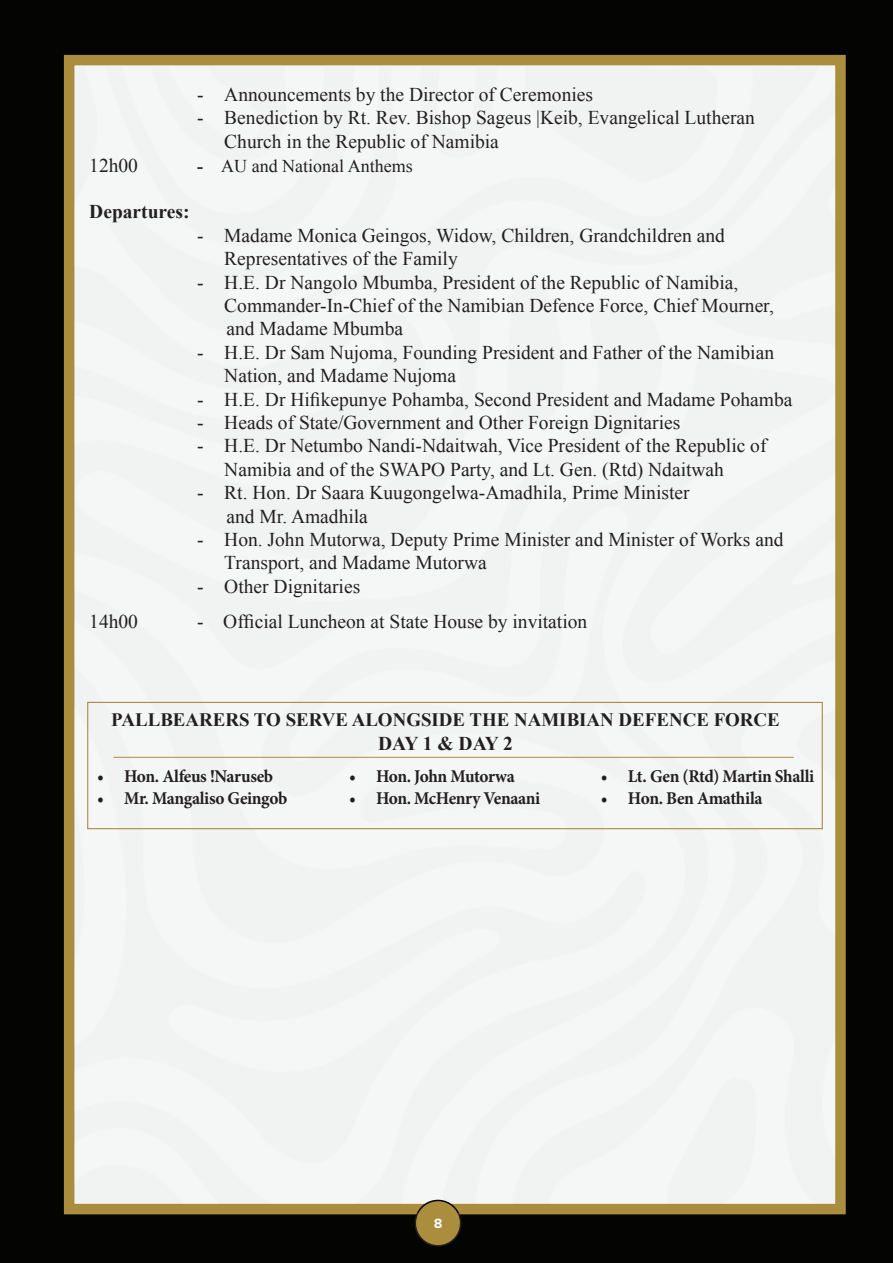
<style>
.page{position:relative;width:893px;height:1263px;background:#040503}
.page>*{position:absolute;margin:0;border:0;box-sizing:border-box;transform-origin:0 0}
.List_Paragraph{font:19.5px/23.4px "Times New Roman";color:#231f20}
.t1{font:700 19.5px "Times New Roman";color:#231f20}
.t2{font:700 18.9px "Times New Roman";color:#231f20}
.t3{font:700 18px "Minion Pro";letter-spacing:-.025em;color:#231f20;scale:.96 1}
.t4{font:18px "Times New Roman";color:#231f20}
.t5{font:700 13.5px "Metropolis";color:#fff}
.s1{font-weight:700}
</style>
<div class="page">
<div style="left:64px;top:55px;width:782px;height:1159px;border:10px solid #ab8d3e"></div>
<div style="left:74px;top:66px;width:761px;height:1139px;background:#f4f6f6"></div>
<svg style="left:414px;top:1199px;width:48px;height:48px"></svg>
<div style="left:87px;top:702px;width:736px;height:127px;border:1px solid #ab8d3e"></div>
<hr style="left:113px;top:757px;width:681px;height:1px;background:#ab8d3e">
<p class="List_Paragraph" style="left:197px;top:82px;width:397px">- Announcements by the Director of Ceremonies</p>
<p class="List_Paragraph" style="left:224px;top:106px;width:532px;text-indent:-27px">- Benediction by Rt. Rev. Bishop Sageus |Keib, Evangelical Lutheran<br>Church in the Republic of Namibia</p>
<p class="List_Paragraph" style="left:89px;top:153px;width:50px">12h00</p>
<p class="t4" style="left:197px;top:153px;width:217px"><span class="s1">-</span> AU and National Anthems</p>
<p class="t1" style="left:89px;top:198px;width:102px">Departures:</p>
<p class="List_Paragraph" style="left:224px;top:223px;width:502px;text-indent:-27px">- Madame Monica Geingos, Widow, Children, Grandchildren and<br>Representatives of the Family</p>
<p class="List_Paragraph" style="left:224px;top:270px;width:551px;text-indent:-27px">- H.E. Dr Nangolo Mbumba, President of the Republic of Namibia,<br>Commander-In-Chief of the Namibian Defence Force, Chief Mourner,</p>
<p class="List_Paragraph" style="left:227px;top:317px;width:178px">and Madame Mbumba</p>
<p class="List_Paragraph" style="left:224px;top:340px;width:551px;text-indent:-27px">- H.E. Dr Sam Nujoma, Founding President and Father of the Namibian<br>Nation, and Madame Nujoma</p>
<p class="List_Paragraph" style="left:197px;top:387px;width:597px">- H.E. Dr Hifikepunye Pohamba, Second President and Madame Pohamba</p>
<p class="List_Paragraph" style="left:197px;top:410px;width:485px">- Heads of State/Government and Other Foreign Dignitaries</p>
<p class="List_Paragraph" style="left:224px;top:434px;width:544px;text-indent:-27px">- H.E. Dr Netumbo Nandi-Ndaitwah, Vice President of the Republic of<br>Namibia and of the SWAPO Party, and Lt. Gen. (Rtd) Ndaitwah</p>
<p class="List_Paragraph" style="left:197px;top:481px;width:494px">- Rt. Hon. Dr Saara Kuugongelwa-Amadhila, Prime Minister</p>
<p class="List_Paragraph" style="left:227px;top:504px;width:143px">and Mr. Amadhila</p>
<p class="List_Paragraph" style="left:224px;top:527px;width:561px;text-indent:-27px">- Hon. John Mutorwa, Deputy Prime Minister and Minister of Works and<br>Transport, and Madame Mutorwa</p>
<p class="List_Paragraph" style="left:197px;top:574px;width:164px">- Other Dignitaries</p>
<p class="List_Paragraph" style="left:89px;top:610px;width:50px">14h00</p>
<p class="List_Paragraph" style="left:197px;top:610px;width:391px">- Official Luncheon at State House by invitation</p>
<p class="t2" style="left:111px;top:707px;width:670px">PALLBEARERS TO SERVE ALONGSIDE THE NAMIBIAN DEFENCE FORCE</p>
<p class="t1" style="left:378px;top:730px;width:136px">DAY 1 &amp; DAY 2</p>
<p class="t3" style="left:97px;top:763px;width:185px">• Hon. Alfeus !Naruseb</p>
<p class="t3" style="left:97px;top:786px;width:200px">• Mr. Mangaliso Geingob</p>
<p class="t3" style="left:349px;top:763px;width:174px">• Hon. John Mutorwa</p>
<p class="t3" style="left:349px;top:786px;width:201px">• Hon. McHenry Venaani</p>
<p class="t3" style="left:601px;top:763px;width:224px">• Lt. Gen (Rtd) Martin Shalli</p>
<p class="t3" style="left:601px;top:786px;width:170px">• Hon. Ben Amathila</p>
<p class="t5" style="left:434px;top:1214px;width:10px">8</p>
</div>
